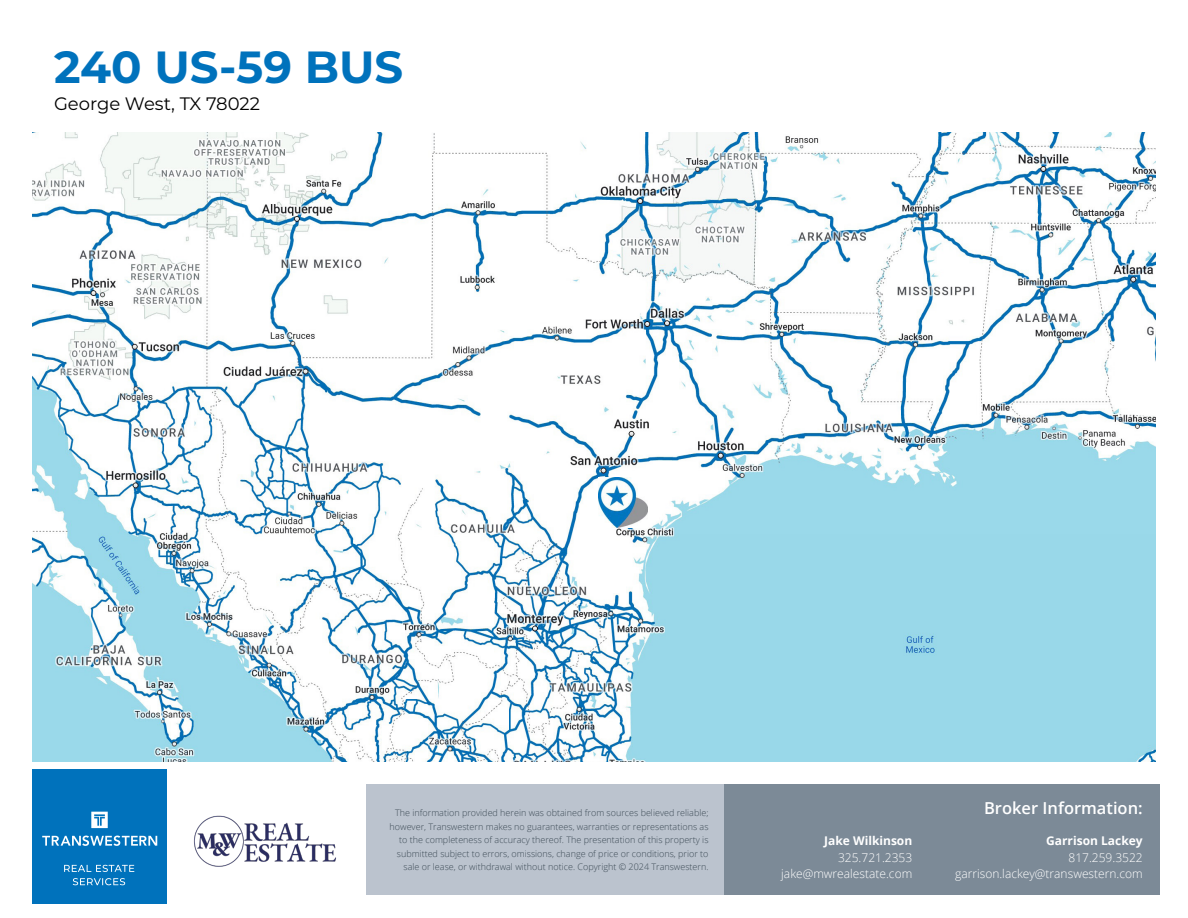
<style>
.page{position:relative;width:1188px;height:918px;background:#fff}
.page>*{position:absolute;margin:0;border:0;box-sizing:border-box;transform-origin:0 0}
.t1{font:700 45px "Montserrat";color:#0072bc}
.t2{font:18px "Montserrat";color:#000}
.t3{font:600 16.5px "Open Sans";color:#fff}
.t4{font:300 12px/16.5px "Open Sans";color:#fff;text-align:right}
.t5{font:700 12px "Open Sans";color:#fff}
.t6{font:300 9px/13.5px "Open Sans";color:#3d4b56;text-align:right}
</style>
<div class="page">
<img style="left:32px;top:133px;width:1124px;height:628px">
<div style="left:32px;top:769px;width:134px;height:135px;background:#0072bc"></div>
<svg style="left:73px;top:878px;width:52px;height:7px"></svg>
<svg style="left:64px;top:865px;width:70px;height:7px"></svg>
<svg style="left:42px;top:836px;width:115px;height:10px"></svg>
<svg style="left:91px;top:812px;width:17px;height:16px"></svg>
<img style="left:599px;top:477px;width:49px;height:51px">
<div style="left:724px;top:784px;width:436px;height:111px;background:#7c8a97"></div>
<div style="left:366px;top:784px;width:358px;height:111px;background:#bbc3ce"></div>
<img style="left:194px;top:815px;width:142px;height:52px">
<h1 class="t1" style="left:54px;top:34px;width:351px">240 US-59 BUS</h1>
<h2 class="t2" style="left:54px;top:92px;width:208px">George West, TX 78022</h2>
<p class="t6" style="left:390px;top:806px;width:320px">The information provided herein was obtained from sources believed reliable; however, Transwestern makes no guarantees, warranties or representations as to the completeness of accuracy thereof. The presentation of this property is submitted subject to errors, omissions, change of price or conditions, prior to sale or lease, or withdrawal without notice. Copyright © 2024 Transwestern.</p>
<h3 class="t5" style="left:824px;top:833px;width:90px">Jake Wilkinson</h3>
<h3 class="t4" style="left:781px;top:849px;width:133px">325.721.2353 jake@mwrealestate.com</h3>
<h3 class="t3" style="left:984px;top:797px;width:160px">Broker Information:</h3>
<h3 class="t5" style="left:1046px;top:833px;width:98px">Garrison Lackey</h3>
<h3 class="t4" style="left:955px;top:849px;width:189px">817.259.3522 garrison.lackey@transwestern.com</h3>
</div>
